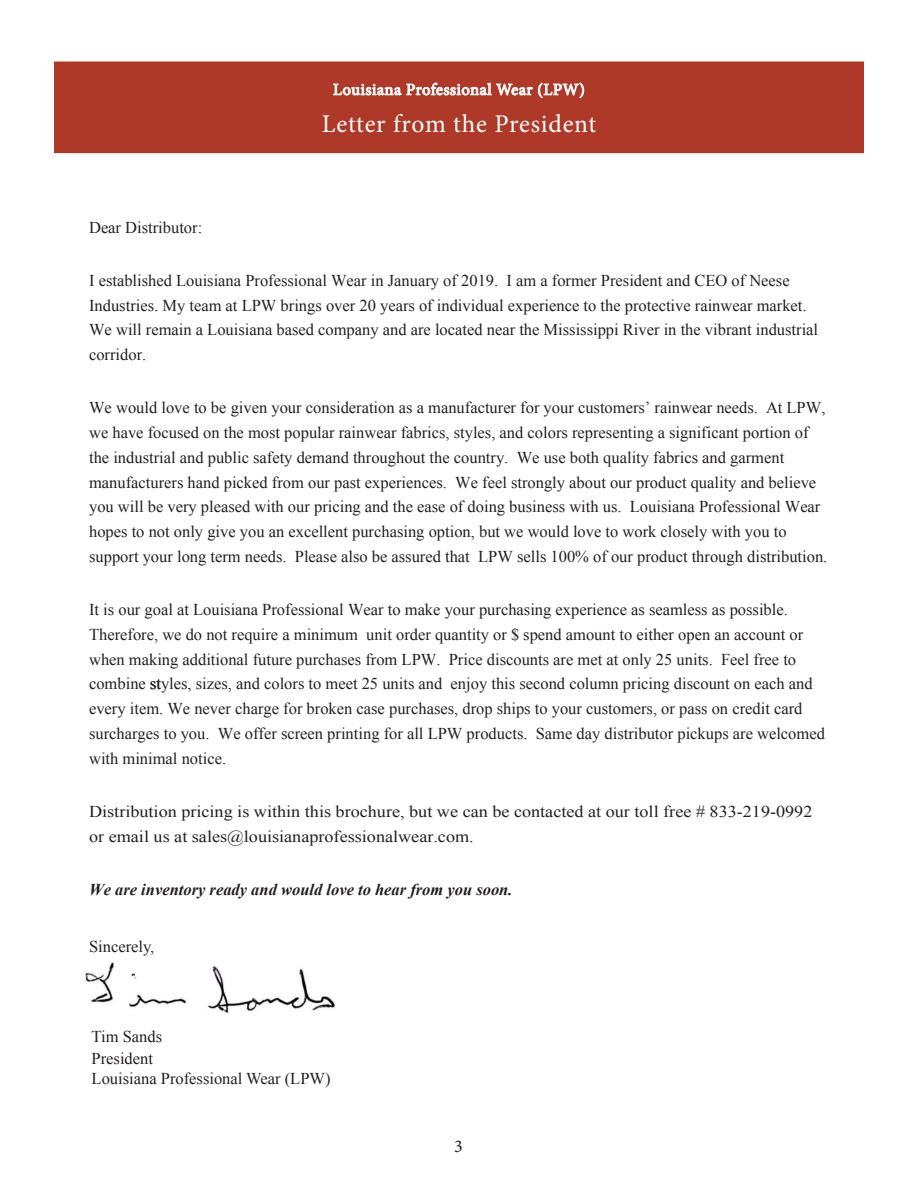
<style>
.page{position:relative;width:918px;height:1188px;background:#fff}
.page>*{position:absolute;margin:0;border:0;box-sizing:border-box;transform-origin:0 0}
.t1{font:25.5px "Minion Pro";letter-spacing:.03em;color:#fff}
.t2{font:18px "Minion Pro";color:#231f20}
.t3{font:16.5px/24.8px "Times New Roman";color:#231f20}
.t4{font:16.5px/24.8px "Times New Roman";color:#231f20;scale:1.1 1}
.t5{font:italic 700 16.5px "Times New Roman";color:#231f20}
.t6{font:16.5px "Minion Pro";letter-spacing:.025em;color:#fff}
</style>
<div class="page">
<div style="left:54px;top:62px;width:810px;height:91px;background:#ae3928"></div>
<svg style="left:333px;top:83px;width:251px;height:15px;background:#c7786c"></svg>
<img style="left:85px;top:962px;width:250px;height:50px">
<p class="t3" style="left:89px;top:214px;width:115px">Dear Distributor:</p>
<p class="t6" style="left:333px;top:78px;width:253px">Louisiana Professional Wear (LPW)</p>
<h1 class="t1" style="left:322px;top:107px;width:276px">Letter from the President</h1>
<p class="t3" style="left:89px;top:268px;width:731px">I established Louisiana Professional Wear in January of 2019. I am a former President and CEO of Neese Industries. My team at LPW brings over 20 years of individual experience to the protective rainwear market.<br>We will remain a Louisiana based company and are located near the Mississippi River in the vibrant industrial corridor.</p>
<p class="t3" style="left:89px;top:395px;width:740px">We would love to be given your consideration as a manufacturer for your customers’ rainwear needs. At LPW, we have focused on the most popular rainwear fabrics, styles, and colors representing a significant portion of the industrial and public safety demand throughout the country. We use both quality fabrics and garment manufacturers hand picked from our past experiences. We feel strongly about our product quality and believe you will be very pleased with our pricing and the ease of doing business with us. Louisiana Professional Wear hopes to not only give you an excellent purchasing option, but we would love to work closely with you to support your long term needs. Please also be assured that LPW sells 100% of our product through distribution.</p>
<p class="t3" style="left:89px;top:597px;width:737px">It is our goal at Louisiana Professional Wear to make your purchasing experience as seamless as possible.<br>Therefore, we do not require a minimum unit order quantity or $ spend amount to either open an account or when making additional future purchases from LPW. Price discounts are met at only 25 units. Feel free to combine styles, sizes, and colors to meet 25 units and enjoy this second column pricing discount on each and every item. We never charge for broken case purchases, drop ships to your customers, or pass on credit card surcharges to you. We offer screen printing for all LPW products. Same day distributor pickups are welcomed with minimal notice.</p>
<p class="t4" style="left:89px;top:799px;width:659px">Distribution pricing is within this brochure, but we can be contacted at our toll free # 833-219-0992 or email us at sales@louisianaprofessionalwear.com.</p>
<p class="t5" style="left:89px;top:878px;width:425px">We are inventory ready and would love to hear from you soon.</p>
<p class="t3" style="left:89px;top:934px;width:67px">Sincerely,</p>
<p class="t3" style="left:92px;top:1025px;width:72px;line-height:22.5px">Tim Sands<br>President</p>
<p class="t3" style="left:92px;top:1066px;width:240px">Louisiana Professional Wear (LPW)</p>
<p class="t2" style="left:454px;top:1134px;width:10px">3</p>
</div>
